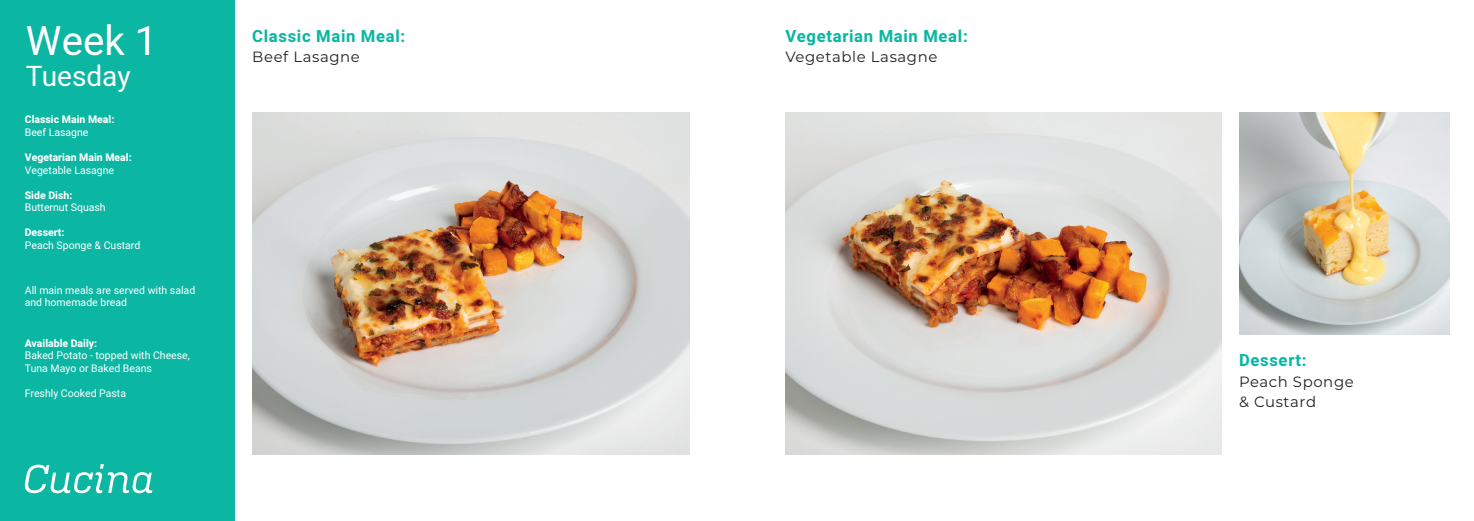
<style>
.page{position:relative;width:1474px;height:521px;background:#fff}
.page>*{position:absolute;margin:0;border:0;box-sizing:border-box;transform-origin:0 0}
.t1{font:40.25px "Heebo";color:#fff}
.t2{font:28px "Heebo";color:#fff}
.t3{font:700 16.62px "Heebo";letter-spacing:.04em;color:#0bb6a3}
.t4{font:14.88px/20.1px "Montserrat";letter-spacing:.04em;color:#231f20}
.t5{font:10.5px/12.6px "Heebo";color:#fff}
.t6{font:800 10.5px "Heebo";color:#fff}
</style>
<div class="page">
<div style="left:0;top:0;width:235px;height:521px;background:#0bb6a3"></div>
<img style="left:252px;top:112px;width:438px;height:342px">
<img style="left:1239px;top:112px;width:210px;height:223px">
<img style="left:785px;top:112px;width:436px;height:342px">
<svg style="left:25px;top:464px;width:127px;height:29px"></svg>
<h1 class="t1" style="left:26px;top:12px;width:133px">Week 1</h1>
<h2 class="t2" style="left:26px;top:57px;width:106px">Tuesday</h2>
<p class="t6" style="left:25px;top:112px;width:91px">Classic Main Meal:</p>
<p class="t5" style="left:25px;top:126px;width:65px">Beef Lasagne</p>
<p class="t6" style="left:25px;top:150px;width:108px">Vegetarian Main Meal:</p>
<p class="t5" style="left:25px;top:163px;width:91px">Vegetable Lasagne</p>
<p class="t6" style="left:25px;top:188px;width:49px">Side Dish:</p>
<p class="t5" style="left:25px;top:201px;width:82px">Butternut Squash</p>
<p class="t6" style="left:25px;top:225px;width:41px">Dessert:</p>
<p class="t5" style="left:25px;top:239px;width:117px">Peach Sponge &amp; Custard</p>
<p class="t5" style="left:25px;top:284px;width:172px">All main meals are served with salad and homemade bread</p>
<p class="t6" style="left:25px;top:335px;width:74px">Available Daily:</p>
<p class="t5" style="left:25px;top:349px;width:167px">Baked Potato - topped with Cheese,<br>Tuna Mayo or Baked Beans</p>
<p class="t5" style="left:25px;top:387px;width:103px">Freshly Cooked Pasta</p>
<h3 class="t3" style="left:252px;top:25px;width:154px">Classic Main Meal:</h3>
<h3 class="t4" style="left:252px;top:46px;width:109px">Beef Lasagne</h3>
<h3 class="t3" style="left:785px;top:25px;width:184px">Vegetarian Main Meal:</h3>
<h3 class="t4" style="left:785px;top:46px;width:153px">Vegetable Lasagne</h3>
<h3 class="t3" style="left:1239px;top:349px;width:69px">Dessert:</h3>
<h3 class="t4" style="left:1239px;top:371px;width:116px">Peach Sponge &amp; Custard</h3>
</div>
